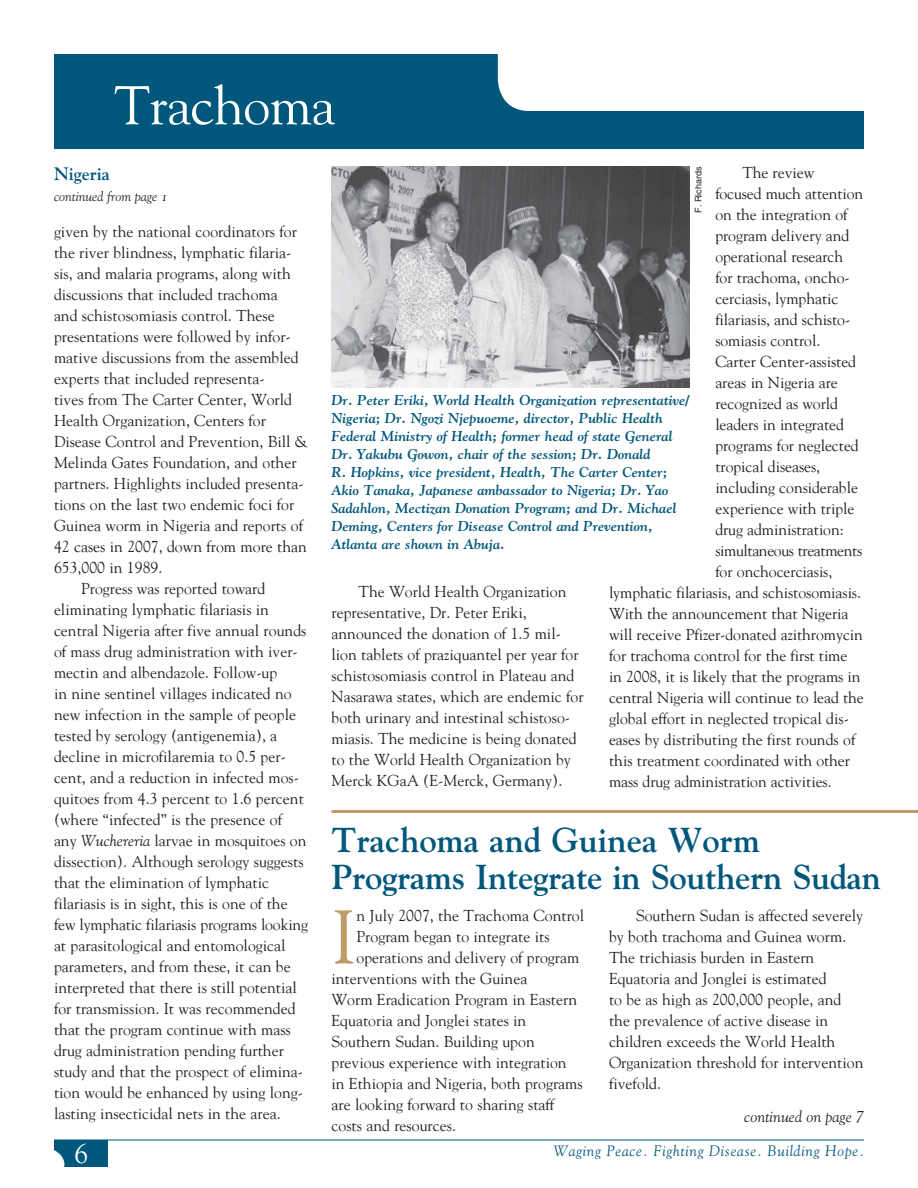
<style>
.page{position:relative;width:918px;height:1188px;background:#fff}
.page>*{position:absolute;margin:0;border:0;box-sizing:border-box;transform-origin:0 0}
.t1{font:75.15px "Goudy";color:#be9c6a}
.t2{font:54px "Goudy";letter-spacing:-.01em;color:#fff}
.t3{font:34.5px/37.5px "Goudy Bold Os F";letter-spacing:-.01em;color:#00577c}
.t4{font:18px "Goudy Bold Os F";color:#00577c}
.t5{font:15.75px/21px "Goudy";color:#232020}
.t6{font:15.75px "Goudy";letter-spacing:-.025em;color:#232020}
.t7{font:italic 15.75px "Goudy";color:#232020}
.t8{font:15px "Goudy Italic Os F";letter-spacing:.05em;color:#00577c}
.t9{font:14.25px/18px "Goudy Bold Italic Os F";color:#00577c}
.t10{font:13.5px "Goudy Italic Os F";color:#232020}
.t11{font:9px "Helvetica";color:#232020}
.s1{font-style:italic}
</style>
<div class="page">
<div style="left:54px;top:54px;width:810px;height:94px;background:#00577c"></div>
<div style="left:498px;top:54px;width:366px;height:57px;background:#fff"></div>
<div style="left:54px;top:1140px;width:54px;height:27px;background:#00577c"></div>
<div style="left:11px;top:1147px;width:53px;height:34px;background:#fff;border-radius:50%"></div>
<hr style="left:54px;top:1140px;width:810px;height:1px;background:#00577c">
<hr style="left:332px;top:810px;width:586px;height:3px;background:#be9c6a">
<img style="left:332px;top:166px;width:358px;height:221px">
<h2 class="t2" style="left:114px;top:73px;width:223px">Trachoma</h2>
<p class="t4" style="left:54px;top:163px;width:57px">Nigeria</p>
<p class="t10" style="left:54px;top:189px;width:115px">continued from page 1</p>
<p class="t5" style="left:54px;top:220px;width:244px">given by the national coordinators for</p>
<p class="t5" style="left:54px;top:241px;width:239px">the river blindness, lymphatic filaria-</p>
<p class="t5" style="left:54px;top:262px;width:238px">sis, and malaria programs, along with</p>
<p class="t5" style="left:54px;top:283px;width:225px">discussions that included trachoma</p>
<p class="t5" style="left:54px;top:304px;width:222px">and schistosomiasis control. These</p>
<p class="t5" style="left:54px;top:325px;width:238px">presentations were followed by infor-</p>
<p class="t5" style="left:54px;top:346px;width:246px">mative discussions from the assembled</p>
<p class="t5" style="left:54px;top:367px;width:212px">experts that included representa-</p>
<p class="t5" style="left:54px;top:388px;width:240px">tives from The Carter Center, World</p>
<p class="t5" style="left:54px;top:409px;width:213px">Health Organization, Centers for</p>
<p class="t5" style="left:54px;top:430px;width:255px">Disease Control and Prevention, Bill &amp;</p>
<p class="t5" style="left:54px;top:451px;width:244px">Melinda Gates Foundation, and other</p>
<p class="t5" style="left:54px;top:472px;width:251px">partners. Highlights included presenta-</p>
<p class="t5" style="left:54px;top:493px;width:242px">tions on the last two endemic foci for</p>
<p class="t5" style="left:54px;top:514px;width:251px">Guinea worm in Nigeria and reports of</p>
<p class="t5" style="left:54px;top:535px;width:254px">42 cases in 2007, down from more than</p>
<p class="t5" style="left:54px;top:556px;width:110px">653,000 in 1989.</p>
<p class="t5" style="left:81px;top:577px;width:186px">Progress was reported toward</p>
<p class="t5" style="left:54px;top:598px;width:217px">eliminating lymphatic filariasis in</p>
<p class="t5" style="left:54px;top:619px;width:254px">central Nigeria after five annual rounds</p>
<p class="t5" style="left:54px;top:640px;width:245px">of mass drug administration with iver-</p>
<p class="t5" style="left:54px;top:661px;width:225px">mectin and albendazole. Follow-up</p>
<p class="t5" style="left:54px;top:682px;width:239px">in nine sentinel villages indicated no</p>
<p class="t5" style="left:54px;top:703px;width:244px">new infection in the sample of people</p>
<p class="t5" style="left:54px;top:724px;width:225px">tested by serology (antigenemia), a</p>
<p class="t5" style="left:54px;top:745px;width:234px">decline in microfilaremia to 0.5 per-</p>
<p class="t5" style="left:54px;top:766px;width:247px">cent, and a reduction in infected mos-</p>
<p class="t5" style="left:54px;top:787px;width:251px">quitoes from 4.3 percent to 1.6 percent</p>
<p class="t5" style="left:54px;top:808px;width:230px">(where “infected” is the presence of</p>
<p class="t5" style="left:54px;top:829px;width:254px">any <span class="s1">Wuchereria</span> larvae in mosquitoes on</p>
<p class="t5" style="left:54px;top:850px;width:251px">dissection). Although serology suggests</p>
<p class="t5" style="left:54px;top:871px;width:217px">that the elimination of lymphatic</p>
<p class="t5" style="left:54px;top:892px;width:235px">filariasis is in sight, this is one of the</p>
<p class="t5" style="left:54px;top:913px;width:256px">few lymphatic filariasis programs looking</p>
<p class="t5" style="left:54px;top:934px;width:233px">at parasitological and entomological</p>
<p class="t5" style="left:54px;top:955px;width:238px">parameters, and from these, it can be</p>
<p class="t5" style="left:54px;top:976px;width:244px">interpreted that there is still potential</p>
<p class="t5" style="left:54px;top:997px;width:243px">for transmission. It was recommended</p>
<p class="t5" style="left:54px;top:1018px;width:238px">that the program continue with mass</p>
<p class="t5" style="left:54px;top:1039px;width:231px">drug administration pending further</p>
<p class="t5" style="left:54px;top:1060px;width:251px">study and that the prospect of elimina-</p>
<p class="t5" style="left:54px;top:1081px;width:251px">tion would be enhanced by using long-</p>
<p class="t5" style="left:54px;top:1102px;width:228px">lasting insecticidal nets in the area.</p>
<p class="t5" style="left:742px;top:162px;width:73px">The review</p>
<p class="t5" style="left:715px;top:183px;width:149px">focused much attention</p>
<p class="t5" style="left:715px;top:204px;width:134px">on the integration of</p>
<p class="t5" style="left:715px;top:225px;width:136px">program delivery and</p>
<p class="t5" style="left:715px;top:246px;width:129px">operational research</p>
<p class="t5" style="left:715px;top:267px;width:136px">for trachoma, oncho-</p>
<p class="t5" style="left:715px;top:288px;width:125px">cerciasis, lymphatic</p>
<p class="t5" style="left:715px;top:309px;width:135px">filariasis, and schisto-</p>
<p class="t5" style="left:715px;top:330px;width:106px">somiasis control.</p>
<p class="t5" style="left:715px;top:351px;width:142px">Carter Center-assisted</p>
<p class="t5" style="left:715px;top:372px;width:124px">areas in Nigeria are</p>
<p class="t5" style="left:715px;top:393px;width:124px">recognized as world</p>
<p class="t5" style="left:715px;top:414px;width:130px">leaders in integrated</p>
<p class="t5" style="left:715px;top:435px;width:145px">programs for neglected</p>
<p class="t5" style="left:715px;top:456px;width:106px">tropical diseases,</p>
<p class="t5" style="left:715px;top:477px;width:144px">including considerable</p>
<p class="t5" style="left:715px;top:498px;width:141px">experience with triple</p>
<p class="t5" style="left:715px;top:519px;width:130px">drug administration:</p>
<p class="t6" style="left:715px;top:541px;width:148px">simultaneous treatments</p>
<p class="t5" style="left:715px;top:561px;width:119px">for onchocerciasis,</p>
<p class="t5" style="left:609px;top:582px;width:254px">lymphatic filariasis, and schistosomiasis.</p>
<p class="t5" style="left:609px;top:603px;width:241px">With the announcement that Nigeria</p>
<p class="t5" style="left:609px;top:624px;width:256px">will receive Pfizer-donated azithromycin</p>
<p class="t5" style="left:609px;top:645px;width:240px">for trachoma control for the first time</p>
<p class="t5" style="left:609px;top:666px;width:253px">in 2008, it is likely that the programs in</p>
<p class="t5" style="left:609px;top:687px;width:256px">central Nigeria will continue to lead the</p>
<p class="t5" style="left:609px;top:708px;width:242px">global effort in neglected tropical dis-</p>
<p class="t5" style="left:609px;top:729px;width:248px">eases by distri-buting the first rounds of</p>
<p class="t5" style="left:609px;top:750px;width:243px">this treatment coordinated with other</p>
<p class="t5" style="left:609px;top:771px;width:224px">mass drug administration activities.</p>
<p class="t11" style="left:693px;top:213px;width:48px;rotate:-90deg">F. Richards</p>
<p class="t9" style="left:332px;top:390px;width:359px">Dr. Peter Eriki, World Health Organization representative/ Nigeria; Dr. Ngozi Njepuoeme, director, Public Health Federal Ministry of Health; former head of state General Dr. Yakubu Gowon, chair of the session; Dr. Donald<br>R. Hopkins, vice president, Health, The Carter Center; Akio Tanaka, Japanese ambassador to Nigeria; Dr. Yao Sadahlon, Mectizan Donation Program; and Dr. Michael Deming, Centers for Disease Control and Prevention, Atlanta are shown in Abuja.</p>
<p class="t5" style="left:332px;top:580px;width:254px;text-indent:27px">The World Health Organization representative, Dr. Peter Eriki, announced the donation of 1.5 mil&shy;lion tablets of praziquantel per year for schistosomiasis control in Plateau and Nasarawa states, which are endemic for both urinary and intestinal schistoso&shy;miasis. The medicine is being donated to the World Health Organization by Merck KGaA (E-Merck, Germany).</p>
<h3 class="t3" style="left:332px;top:820px;width:551px">Trachoma and Guinea Worm<br>Programs Integrate in Southern Sudan</h3>
<p class="t5" style="left:609px;top:905px;width:256px;text-indent:27px">Southern Sudan is affected severely by both trachoma and Guinea worm.<br>The trichiasis burden in Eastern<br>Equatoria and Jonglei is estimated<br>to be as high as 200,000 people, and the prevalence of active disease in children exceeds the World Health<br>Organization threshold for intervention fivefold.</p>
<h1 class="t1" style="left:332px;top:891px;width:27px">I</h1>
<p class="t5" style="left:357px;top:905px;width:229px">n July 2007, the Trachoma Control</p>
<p class="t5" style="left:357px;top:926px;width:195px">Program began to integrate its</p>
<p class="t5" style="left:357px;top:947px;width:224px">operations and delivery of program</p>
<p class="t5" style="left:332px;top:968px;width:197px">interventions with the Guinea</p>
<p class="t5" style="left:332px;top:989px;width:247px">Worm Eradication Program in Eastern</p>
<p class="t5" style="left:332px;top:1010px;width:196px">Equatoria and Jonglei states in</p>
<p class="t5" style="left:332px;top:1031px;width:205px">Southern Sudan. Building upon</p>
<p class="t5" style="left:332px;top:1052px;width:237px">previous experience with integration</p>
<p class="t5" style="left:332px;top:1073px;width:253px">in Ethiopia and Nigeria, both programs</p>
<p class="t5" style="left:332px;top:1094px;width:224px">are looking forward to sharing staff</p>
<p class="t5" style="left:332px;top:1115px;width:126px">costs and resources.</p>
<p class="t7" style="left:744px;top:1107px;width:121px">continued on page 7</p>
<p class="t8" style="left:554px;top:1142px;width:312px">Waging Peace. Fighting Disease. Building Hope.</p>
</div>
